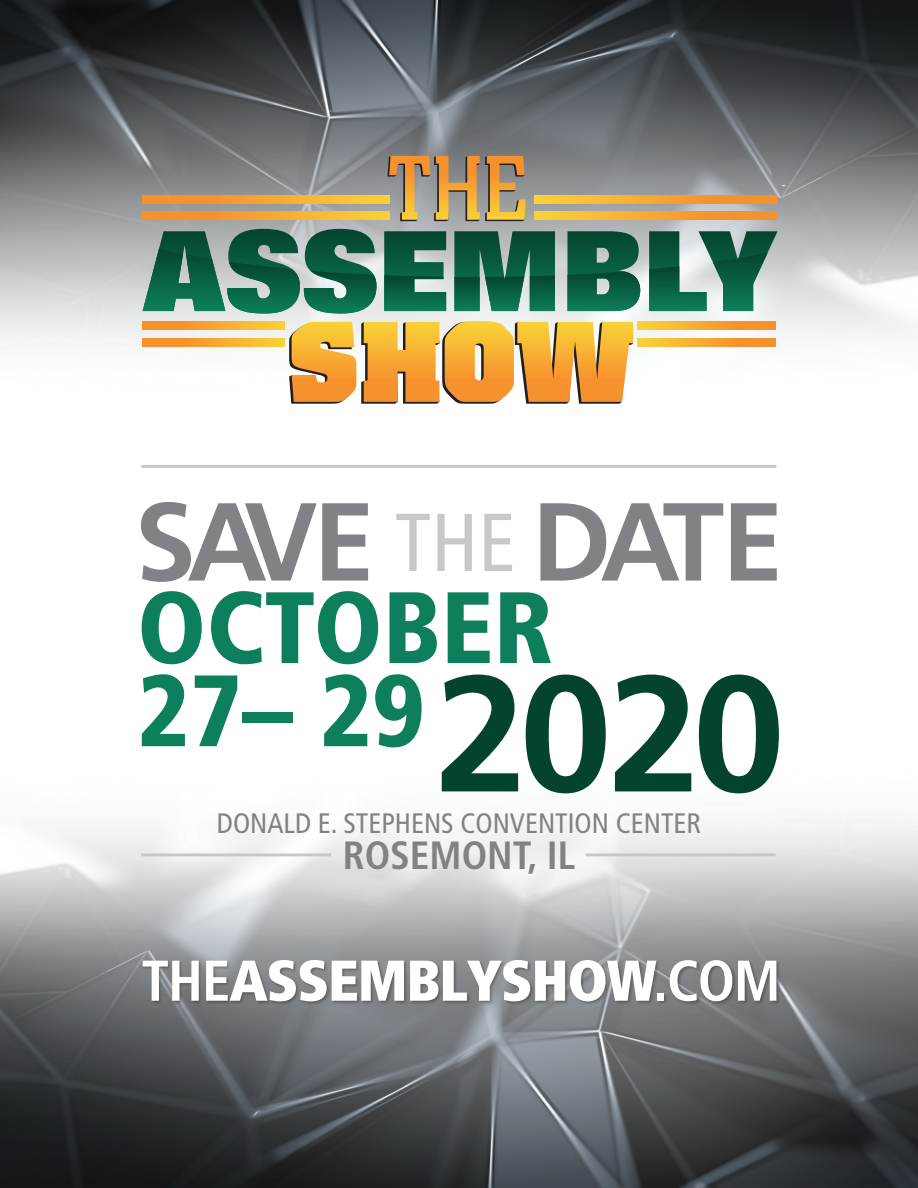
<style>
.page{position:relative;width:918px;height:1188px;background:#fff}
.page>*{position:absolute;margin:0;border:0;box-sizing:border-box;transform-origin:0 0}
.t1{font:700 164.55px "Frutiger";color:#04442d}
.t2{font:700 110.7px "Frutiger";letter-spacing:-.09em;color:#808285}
.t3{font:900 condensed 101.25px "Frutiger";color:#0e7f5c}
.t4{font:900 condensed 57.45px "Frutiger";letter-spacing:-.02em;color:#fff}
.t5{font:700 condensed 39.45px "Frutiger";color:#808285}
.t6{font:condensed 28.05px "Frutiger";color:#808285}
.s1{font-weight:400;font-stretch:condensed;font-size:81.9px;color:#c7c8ca}
.s2{font-weight:700}
</style>
<div class="page">
<img style="left:0;top:0;width:918px;height:1188px">
<svg style="left:142px;top:212px;width:245px;height:8px;background:#f7a832"></svg>
<svg style="left:142px;top:195px;width:245px;height:8px;background:#f7a832"></svg>
<svg style="left:142px;top:338px;width:142px;height:8px"></svg>
<svg style="left:142px;top:322px;width:142px;height:8px"></svg>
<svg style="left:534px;top:212px;width:242px;height:8px;background:#f7a932"></svg>
<svg style="left:534px;top:195px;width:242px;height:8px;background:#f7a932"></svg>
<svg style="left:638px;top:338px;width:138px;height:8px"></svg>
<svg style="left:638px;top:322px;width:138px;height:8px"></svg>
<svg style="left:387px;top:156px;width:139px;height:65px;background:#b59463"></svg>
<svg style="left:289px;top:322px;width:344px;height:82px;background:#e8ac4f"></svg>
<svg style="left:143px;top:229px;width:234px;height:85px;background:#498270"></svg>
<svg style="left:384px;top:231px;width:62px;height:80px;background:#2b715a"></svg>
<svg style="left:454px;top:231px;width:101px;height:80px;background:#236b54"></svg>
<svg style="left:567px;top:231px;width:73px;height:80px;background:#226a53"></svg>
<svg style="left:649px;top:231px;width:129px;height:80px;background:#598e7e"></svg>
<hr style="left:141px;top:853px;width:190px;height:3px;background:#c7c8ca">
<hr style="left:141px;top:465px;width:636px;height:3px;background:#c7c8ca">
<hr style="left:586px;top:853px;width:190px;height:3px;background:#c7c8ca">
<div style="left:142px;top:960px;width:638px;height:46px;background:#231f20;opacity:.36"></div>
<p class="t2" style="left:134px;top:477px;width:651px">SAVE <span class="s1">THE</span> DATE</p>
<p class="t3" style="left:137px;top:567px;width:418px">OCTOBER</p>
<p class="t3" style="left:137px;top:650px;width:289px">27– 29</p>
<p class="t1" style="left:435px;top:638px;width:351px">2020</p>
<p class="t6" style="left:217px;top:807px;width:486px">DONALD E. STEPHENS CONVENTION CENTER</p>
<p class="t5" style="left:343px;top:832px;width:234px">ROSEMONT, IL</p>
<p class="t4" style="left:141px;top:946px;width:641px"><span class="s2">THE</span>ASSEMBLYSHOW<span class="s2">.COM</span></p>
</div>
